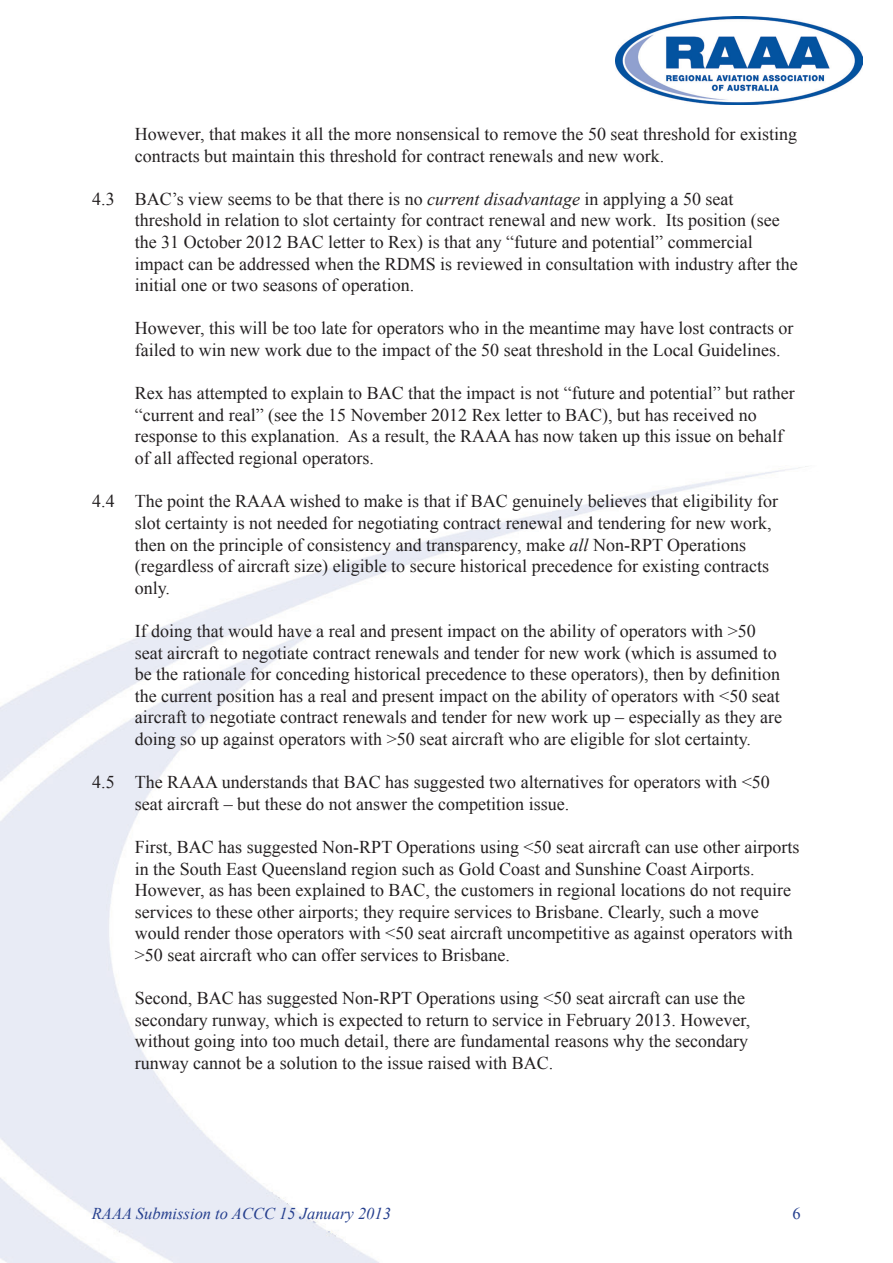
<style>
.page{position:relative;width:893px;height:1263px;background:#fff}
.page>*{position:absolute;margin:0;border:0;box-sizing:border-box;transform-origin:0 0}
.t1{font:18px/21.6px "Times New Roman";color:#231f20}
.t2{font:italic 16.5px "Times New Roman";color:#253f8e}
.t3{font:16.5px "Times New Roman";color:#253f8e}
.s1{font-style:italic}
</style>
<div class="page">
<img style="left:616px;top:17px;width:247px;height:88px">
<p class="t1" style="left:135px;top:123px;width:664px">However, that makes it all the more nonsensical to remove the 50 seat threshold for existing contracts but maintain this threshold for contract renewals and new work.</p>
<p class="t1" style="left:135px;top:188px;width:664px;text-indent:-43px">4.3 BAC’s view seems to be that there is no <span class="s1">current disadvantage</span> in applying a 50 seat threshold in relation to slot certainty for contract renewal and new work. Its position (see the 31 October 2012 BAC letter to Rex) is that any “future and potential” commercial impact can be addressed when the RDMS is reviewed in consultation with industry after the initial one or two seasons of operation.</p>
<p class="t1" style="left:135px;top:317px;width:660px">However, this will be too late for operators who in the meantime may have lost contracts or failed to win new work due to the impact of the 50 seat threshold in the Local Guidelines.</p>
<p class="t1" style="left:135px;top:382px;width:661px">Rex has attempted to explain to BAC that the impact is not “future and potential” but rather “current and real” (see the 15 November 2012 Rex letter to BAC), but has received no response to this explanation. As a result, the RAAA has now taken up this issue on behalf of all affected regional operators.</p>
<p class="t1" style="left:135px;top:490px;width:645px;text-indent:-43px">4.4 The point the RAAA wished to make is that if BAC genuinely believes that eligibility for slot certainty is not needed for negotiating contract renewal and tendering for new work, then on the principle of consistency and transparency, make <span class="s1">all</span> Non-RPT Operations (regardless of aircraft size) eligible to secure historical precedence for existing contracts only.</p>
<p class="t1" style="left:135px;top:620px;width:649px">If doing that would have a real and present impact on the ability of operators with &gt;50 seat aircraft to negotiate contract renewals and tender for new work (which is assumed to be the rationale for conceding historical precedence to these operators), then by definition the current position has a real and present impact on the ability of operators with &lt;50 seat aircraft to negotiate contract renewals and tender for new work up – especially as they are doing so up against operators with &gt;50 seat aircraft who are eligible for slot certainty.</p>
<p class="t1" style="left:135px;top:771px;width:637px;text-indent:-43px">4.5 The RAAA understands that BAC has suggested two alternatives for operators with &lt;50 seat aircraft – but these do not answer the competition issue.</p>
<p class="t1" style="left:135px;top:836px;width:666px">First, BAC has suggested Non-RPT Operations using &lt;50 seat aircraft can use other airports in the South East Queensland region such as Gold Coast and Sunshine Coast Airports.<br>However, as has been explained to BAC, the customers in regional locations do not require services to these other airports; they require services to Brisbane. Clearly, such a move would render those operators with &lt;50 seat aircraft uncompetitive as against operators with &gt;50 seat aircraft who can offer services to Brisbane.</p>
<p class="t1" style="left:135px;top:987px;width:617px">Second, BAC has suggested Non-RPT Operations using &lt;50 seat aircraft can use the secondary runway, which is expected to return to service in February 2013. However, without going into too much detail, there are fundamental reasons why the secondary runway cannot be a solution to the issue raised with BAC.</p>
<p class="t2" style="left:92px;top:1202px;width:301px">RAAA Submission to ACCC 15 January 2013</p>
<p class="t3" style="left:792px;top:1203px;width:10px">6</p>
</div>
